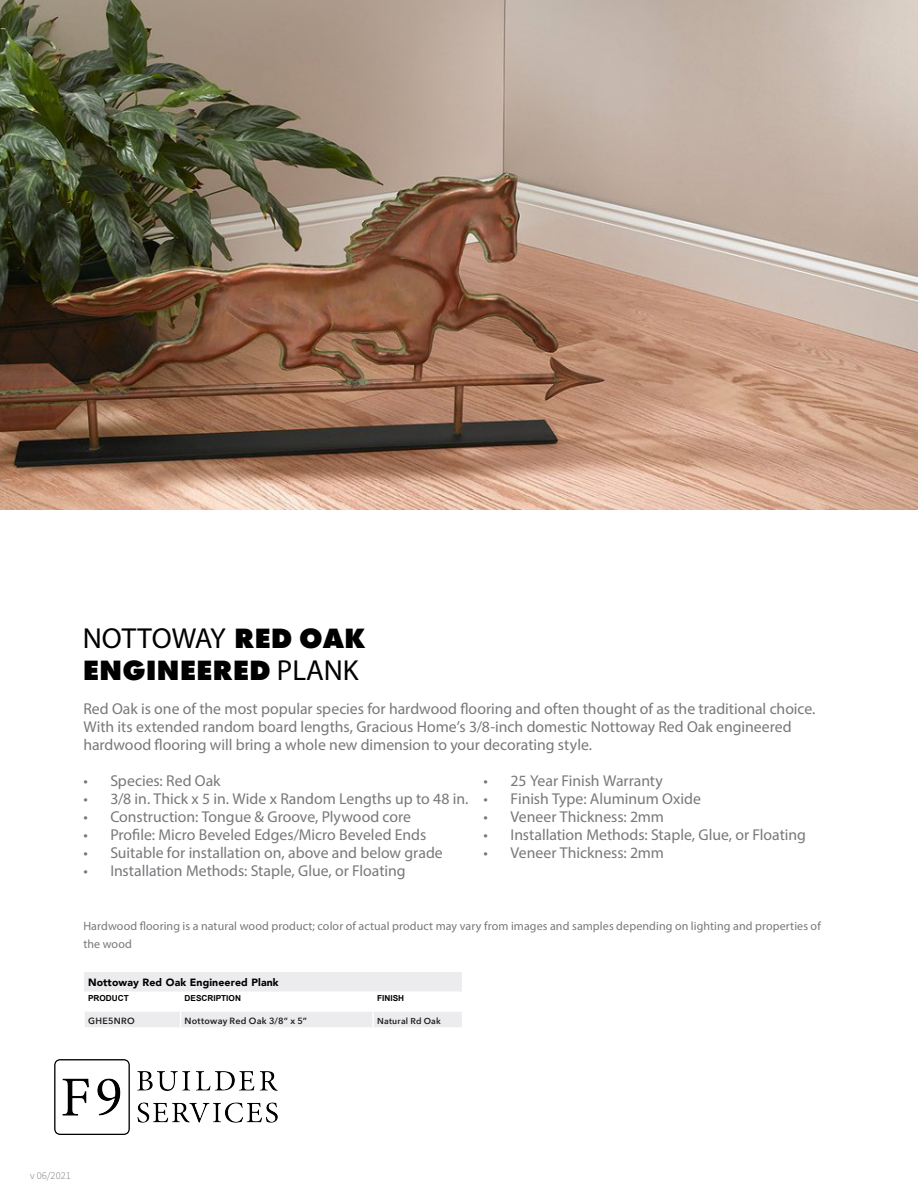
<style>
.page{position:relative;width:918px;height:1188px;background:#fff}
.page>*{position:absolute;margin:0;border:0;box-sizing:border-box;transform-origin:0 0}
.t1{font:800 28.95px/31.5px "Futura PT";color:#000}
.Bullets{font:15.75px/18px "Myriad Pro";color:#76787b}
.Bullets-2{font:12px/18px "Myriad Pro";letter-spacing:.01em;color:#76787b}
.Chart_Heading{font:900 10.5px "Avenir";letter-spacing:.01em;color:#000}
.t2{font:10.5px "Source Sans Variable";color:#76787b}
.Table_copy{font:600 9px "Avenir Next";letter-spacing:.025em;color:#231f20}
.Chart_Part{font:600 9px "Avenir Next";letter-spacing:.04em;color:#231f20}
.Table_copy-2{font:600 8.7px "Avenir Next";letter-spacing:.03em;color:#231f20}
.Column_Header{font:700 8.25px "Arial";color:#000}
.s1{font-family:"Myriad Pro";font-weight:400}
</style>
<div class="page">
<hr style="left:917px;top:509px;width:1px;height:30px;background:#e1dae6">
<img style="left:0;top:0;width:918px;height:509px">
<svg style="left:84px;top:972px;width:378px;height:55px"></svg>
<hr style="left:83px;top:1010px;width:98px;height:2px;background:#fff">
<img style="left:54px;top:1059px;width:223px;height:76px">
<p class="t1" style="left:83px;top:622px;width:284px"><span class="s1">NOTTOWAY</span> RED OAK<br>ENGINEERED <span class="s1">PLANK</span></p>
<p class="Bullets" style="left:83px;top:699px;width:734px">Red Oak is one of the most popular species for hardwood flooring and often thought of as the traditional choice.<br>With its extended random board lengths, Gracious Home’s 3/8-inch domestic Nottoway Red Oak engineered hardwood flooring will bring a whole new dimension to your decorating style.</p>
<p class="Bullets" style="left:83px;top:771px;width:139px">• Species: Red Oak</p>
<p class="Bullets" style="left:83px;top:789px;width:387px">• 3/8 in. Thick x 5 in. Wide x Random Lengths up to 48 in.</p>
<p class="Bullets" style="left:83px;top:807px;width:329px">• Construction: Tongue &amp; Groove, Plywood core</p>
<p class="Bullets" style="left:83px;top:825px;width:344px">• Profile: Micro Beveled Edges/Micro Beveled Ends</p>
<p class="Bullets" style="left:83px;top:843px;width:361px">• Suitable for installation on, above and below grade</p>
<p class="Bullets" style="left:83px;top:861px;width:324px">• Installation Methods: Staple, Glue, or Floating</p>
<p class="Bullets" style="left:484px;top:772px;width:181px">• 25 Year Finish Warranty</p>
<p class="Bullets" style="left:484px;top:790px;width:219px">• Finish Type: Aluminum Oxide</p>
<p class="Bullets" style="left:484px;top:808px;width:182px">• Veneer Thickness: 2mm</p>
<p class="Bullets" style="left:484px;top:826px;width:324px">• Installation Methods: Staple, Glue, or Floating</p>
<p class="Bullets" style="left:484px;top:844px;width:182px">• Veneer Thickness: 2mm</p>
<p class="Bullets-2" style="left:83px;top:917px;width:739px">Hardwood flooring is a natural wood product; color of actual product may vary from images and samples depending on lighting and properties of the wood</p>
<p class="Chart_Heading" style="left:88px;top:974px;width:192px">Nottoway Red Oak Engineered Plank</p>
<p class="Column_Header" style="left:88px;top:993px;width:42px">PRODUCT</p>
<p class="Column_Header" style="left:185px;top:993px;width:58px">DESCRIPTION</p>
<p class="Column_Header" style="left:377px;top:993px;width:29px">FINISH</p>
<p class="Chart_Part" style="left:88px;top:1013px;width:48px">GHE5NRO</p>
<p class="Table_copy" style="left:185px;top:1013px;width:124px">Nottoway Red Oak 3/8” x 5”</p>
<p class="Table_copy-2" style="left:377px;top:1013px;width:65px">Natural Rd Oak</p>
<p class="t2" style="left:30px;top:1169px;width:42px">v 06/2021</p>
</div>
